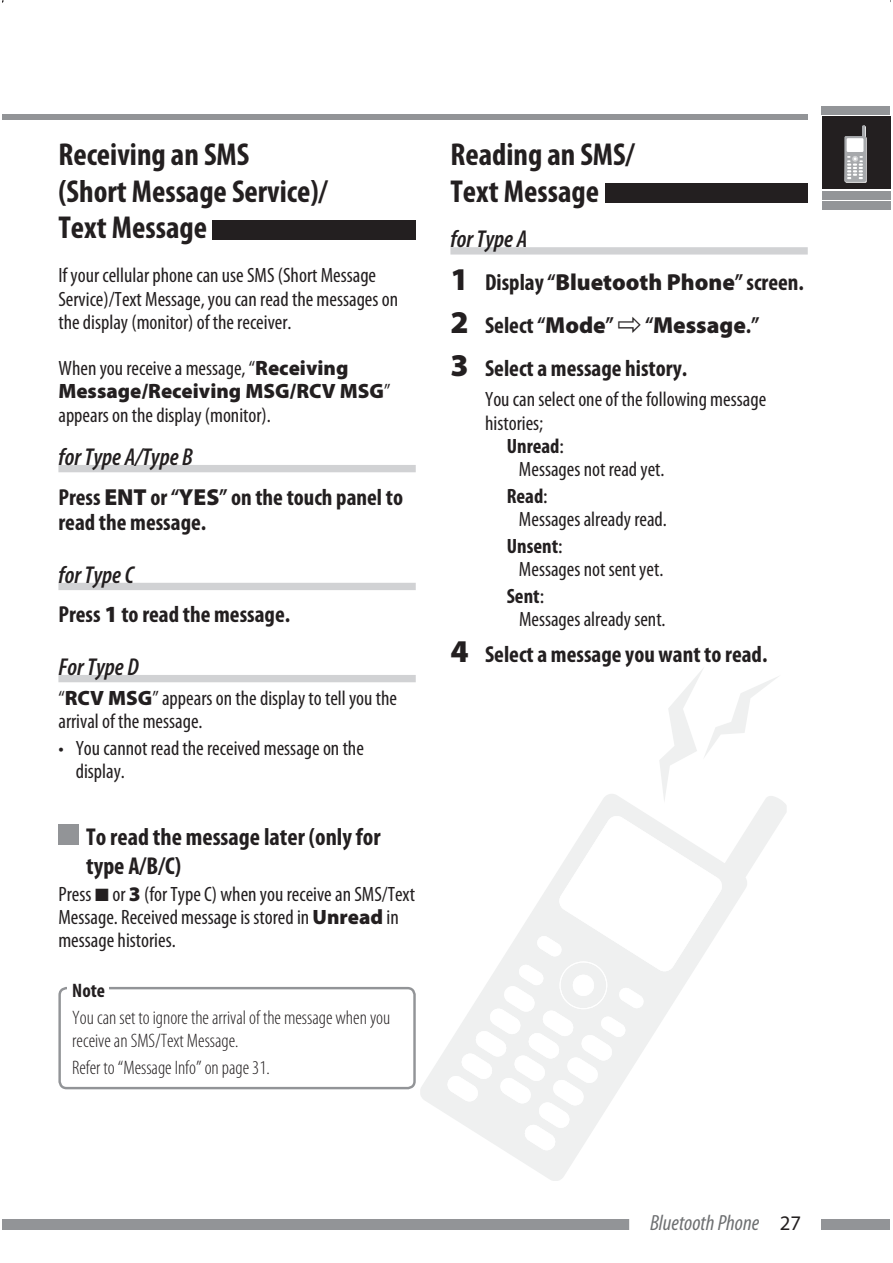
<style>
.page{position:relative;width:893px;height:1263px;background:#fff}
.page>*{position:absolute;margin:0;border:0;box-sizing:border-box;transform-origin:0 0}
.t1{font:700 condensed 31.8px/36.8px "Myriad Pro";color:#231f20}
.t2{font:700 condensed 24.45px/29.4px "Myriad Pro";color:#231f20}
.t3{font:italic 600 condensed 24.45px "Myriad Pro";color:#231f20}
.t4{font:700 condensed 23.25px/43px "Myriad Pro";color:#231f20}
.t5{font:italic condensed 22.05px "Myriad Pro";color:#6d6f71}
.t6{font:condensed 20.85px/23.2px "Myriad Pro";color:#231f20}
.t7{font:700 condensed 20.85px "Myriad Pro";color:#231f20}
.t8{font:20.85px "Myriad Pro";color:#231f20}
.t9{font:300 condensed 19.5px/23.2px "Myriad Pro";color:#231f20}
.t10{font:700 condensed 19.5px "Myriad Pro";color:#231f20}
.s1{font-weight:900;font-stretch:normal}
.s2{font-family:"Audio Font";font-stretch:normal}
.s3{font-weight:900;font-stretch:normal;font-size:31.8px}
.s4{font-family:"Audio Font";font-weight:400;font-stretch:normal}
.s5{font-weight:400;font-stretch:normal}
.s6{font-weight:700}
.s7{font-stretch:normal}
</style>
<div class="page">
<div style="left:821px;top:106px;width:69px;height:8px;background:#939598"></div>
<div style="left:822px;top:191px;width:68px;height:8px;background:#939598"></div>
<div style="left:822px;top:202px;width:68px;height:8px;background:#939598"></div>
<div style="left:822px;top:117px;width:68px;height:72px;background:#231f20"></div>
<svg style="left:844px;top:126px;width:22px;height:57px"></svg>
<div style="left:3px;top:114px;width:804px;height:6px;background:#929497"></div>
<div style="left:58px;top:465px;width:358px;height:7px;background:#d1d2d4"></div>
<div style="left:58px;top:583px;width:358px;height:7px;background:#d1d2d4"></div>
<div style="left:450px;top:247px;width:357px;height:8px;background:#d1d2d4"></div>
<div style="left:212px;top:220px;width:204px;height:20px;background:#231f20"></div>
<div style="left:605px;top:183px;width:202px;height:20px;background:#231f20"></div>
<svg style="left:3px;top:669px;width:887px;height:561px"></svg>
<h1 class="t1" style="left:58px;top:138px;width:271px">Receiving an SMS<br>(Short Message Service)/<br>Text Message</h1>
<p class="t6" style="left:58px;top:265px;width:341px">If your cellular phone can use SMS (Short Message<br>Service)/Text Message, you can read the messages on the display (monitor) of the receiver.</p>
<p class="t6" style="left:58px;top:358px;width:333px">When you receive a message, “<span class="s1">Receiving<br>Message/Receiving MSG/RCV MSG</span>” appears on the display (monitor).</p>
<p class="t3" style="left:58px;top:442px;width:136px">for Type A/Type B</p>
<p class="t4" style="left:58px;top:486px;width:346px;line-height:25.7px">Press <span class="s1">ENT</span> or “<span class="s1">YES</span>” on the touch panel to read the message.</p>
<p class="t3" style="left:58px;top:560px;width:77px">for Type C</p>
<p class="t4" style="left:58px;top:595px;width:233px">Press <span class="s1">1</span> to read the message.</p>
<p class="t3" style="left:58px;top:652px;width:82px">For Type D</p>
<p class="t6" style="left:58px;top:688px;width:340px">“<span class="s1">RCV MSG</span>” appears on the display to tell you the arrival of the message.</p>
<p class="t6" style="left:76px;top:738px;width:290px;text-indent:-17px">• You cannot read the received message on the display.</p>
<p class="t2" style="left:86px;top:824px;width:296px">To read the message later (only for type A/B/C)</p>
<p class="t6" style="left:58px;top:884px;width:358px">Press <span class="s2">7</span> or <span class="s1">3</span> (for Type C) when you receive an SMS/Text<br>Message. Received message is stored in <span class="s1">Unread</span> in message histories.</p>
<p class="t10" style="left:72px;top:984px;width:34px">Note</p>
<p class="t9" style="left:72px;top:1007px;width:319px">You can set to ignore the arrival of the message when you receive an SMS/Text Message.</p>
<p class="t9" style="left:72px;top:1057px;width:199px">Refer to “Message Info” on page 31.</p>
<h1 class="t1" style="left:450px;top:138px;width:186px">Reading an SMS/<br>Text Message</h1>
<p class="t3" style="left:450px;top:224px;width:78px">for Type A</p>
<p class="t4" style="left:450px;top:263px;width:355px"><span class="s3">1</span> Display “<span class="s1">Bluetooth Phone</span>” screen.<br><span class="s3">2</span> Select “<span class="s1">Mode</span>” <span class="s4">]</span> “<span class="s1">Message</span>.”<br><span class="s3">3</span> Select a message history.</p>
<p class="t6" style="left:485px;top:390px;width:282px">You can select one of the following message</p>
<p class="t6" style="left:485px;top:413px;width:60px">histories;</p>
<p class="t7" style="left:506px;top:438px;width:59px">Unread<span class="s5">:</span></p>
<p class="t6" style="left:519px;top:459px;width:147px">Messages not read yet.</p>
<p class="t6" style="left:519px;top:486px;width:149px;text-indent:-12px"><span class="s6">Read</span><span class="s7">:<br></span>Messages already read.</p>
<p class="t6" style="left:519px;top:536px;width:146px;text-indent:-12px"><span class="s6">Unsent</span><span class="s7">:<br></span>Messages not sent yet.</p>
<p class="t6" style="left:519px;top:586px;width:148px;text-indent:-12px"><span class="s6">Sent</span><span class="s7">:<br></span>Messages already sent.</p>
<p class="t4" style="left:450px;top:635px;width:318px"><span class="s3">4</span> Select a message you want to read.</p>
<p class="t5" style="left:650px;top:1214px;width:111px">Bluetooth Phone</p>
<p class="t8" style="left:779px;top:1214px;width:23px">27</p>
</div>
